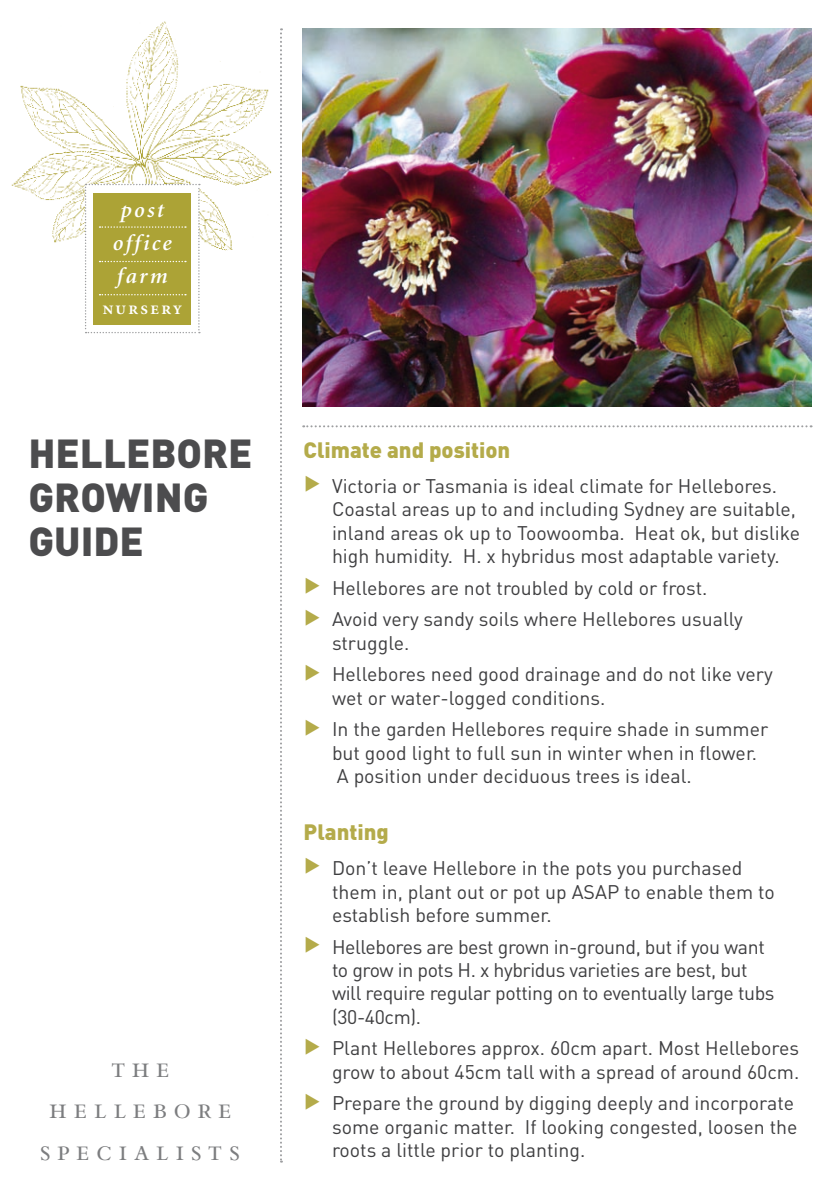
<style>
.page{position:relative;width:840px;height:1191px;background:#fff}
.page>*{position:absolute;margin:0;border:0;box-sizing:border-box;transform-origin:0 0}
.t1{font:900 40px/44px "DIN";color:#4c4c4e}
.t2{font:30.8px/41.6px "Bembo SC";letter-spacing:.22em;color:#7c7d7f;text-align:center}
.t3{font:italic 600 22.4px/33px "Minion";letter-spacing:.1em;color:#fff;text-align:center}
.t4{font:900 22px "DIN";color:#b4ab4a}
.t5{font:19.6px/23.4px "DIN";color:#3e3e40}
.t6{font:19.6px/23.4px "DIN";letter-spacing:-.02em;color:#3e3e40}
.t7{font:18.8px "Minion Semibold SC";letter-spacing:.1em;color:#fff}
</style>
<div class="page">
<svg style="left:280px;top:28px;width:2px;height:1134px"></svg>
<img style="left:11px;top:21px;width:261px;height:230px">
<svg style="left:85px;top:184px;width:115px;height:149px"></svg>
<svg style="left:303px;top:425px;width:508px;height:2px"></svg>
<img style="left:302px;top:28px;width:509px;height:379px">
<p class="t3" style="left:113px;top:194px;width:61px">post office farm</p>
<p class="t7" style="left:102px;top:298px;width:81px">nursery</p>
<h1 class="t1" style="left:28px;top:429px;width:226px">Hellebore<br>Growing<br>Guide</h1>
<p class="t4" style="left:303px;top:435px;width:208px">Climate and position</p>
<p class="t5" style="left:332px;top:474px;width:469px">Victoria or Tasmania is ideal climate for Hellebores.<br>Coastal areas up to and including Sydney are suitable, inland areas ok up to Toowoomba. Heat ok, but dislike high humidity. H. x hybridus most adaptable variety.</p>
<p class="t5" style="left:332px;top:575px;width:377px">Hellebores are not troubled by cold or frost.</p>
<p class="t5" style="left:332px;top:607px;width:412px">Avoid very sandy soils where Hellebores usually struggle.</p>
<p class="t5" style="left:332px;top:662px;width:442px">Hellebores need good drainage and do not like very wet or water-logged conditions.</p>
<p class="t5" style="left:332px;top:717px;width:437px">In the garden Hellebores require shade in summer but good light to full sun in winter when in flower.<br>A position under deciduous trees is ideal.</p>
<p class="t4" style="left:303px;top:817px;width:87px">Planting</p>
<p class="t5" style="left:332px;top:856px;width:444px">Don’t leave Hellebore in the pots you purchased them in, plant out or pot up ASAP to enable them to establish before summer.</p>
<p class="t6" style="left:332px;top:934px;width:444px">Hellebores are best grown in-ground, but if you want to grow in pots H. x hybridus varieties are best, but will require regular potting on to eventually large tubs (30-40cm).</p>
<p class="t5" style="left:332px;top:1036px;width:468px">Plant Hellebores approx. 60cm apart. Most Hellebores grow to about 45cm tall with a spread of around 60cm.</p>
<p class="t5" style="left:332px;top:1091px;width:466px">Prepare the ground by digging deeply and incorporate some organic matter. If looking congested, loosen the roots a little prior to planting.</p>
<h2 class="t2" style="left:40px;top:1046px;width:202px">the hellebore specialists</h2>
</div>
